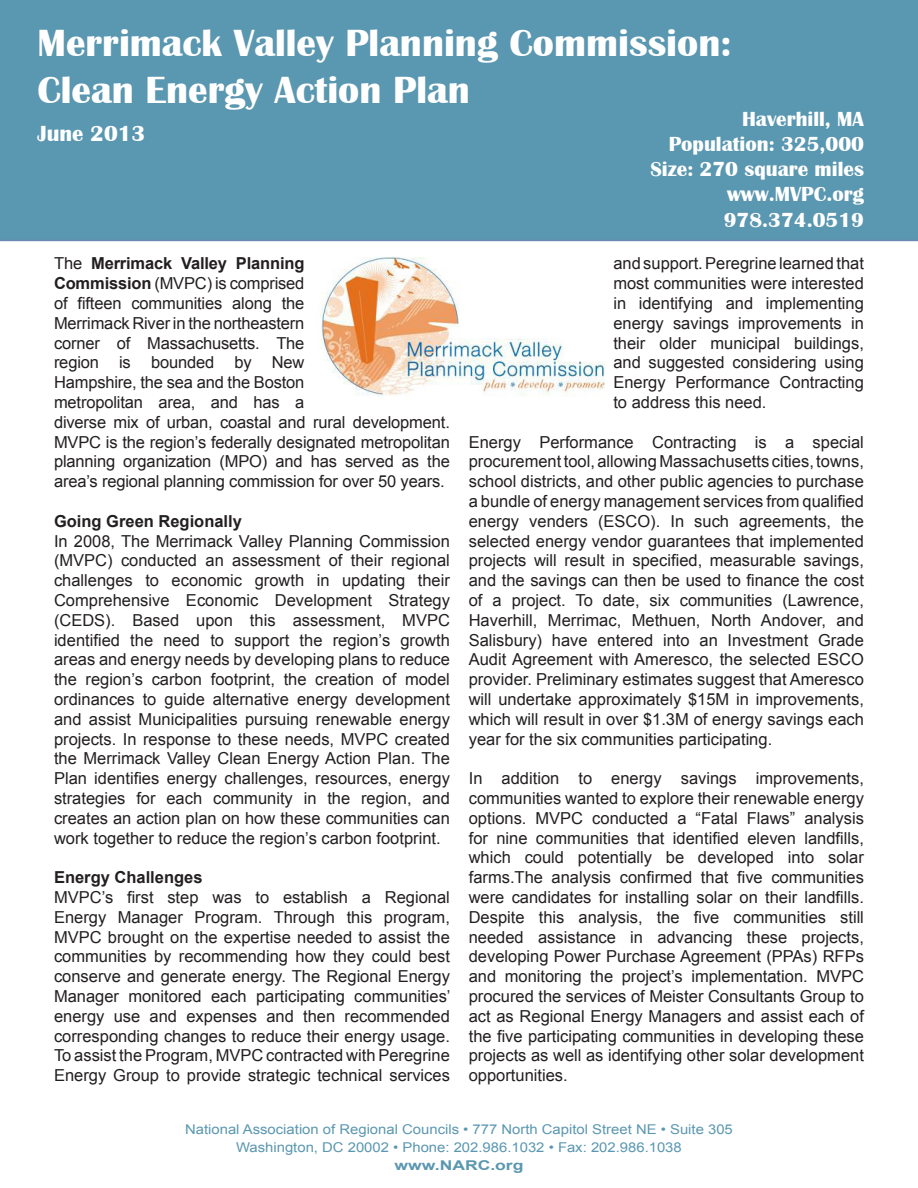
<style>
.page{position:relative;width:918px;height:1188px;background:#fff}
.page>*{position:absolute;margin:0;border:0;box-sizing:border-box;transform-origin:0 0}
.t1{font:700 39px "Britannic";color:#fff}
.t2{font:700 22.5px "Britannic";color:#fff}
.t3{font:700 21px "Britannic";color:#fff}
.t4{font:16.5px/19.8px "Arial";letter-spacing:-.01em;color:#231f20;text-align:justify}
.t5{font:700 16.5px "Arial";color:#231f20}
.t6{font:13.5px "Arial";color:#5a97b0;scale:1.1 1}
.t7{font:700 13.5px "Arial";color:#5a97b0;scale:1.3 1}
.s1{font-weight:700}
</style>
<div class="page">
<div style="left:0;top:0;width:918px;height:241px;background:#5a97b0"></div>
<img style="left:320px;top:257px;width:284px;height:139px">
<p class="t1" style="left:38px;top:21px;width:696px">Merrimack Valley Planning Commission:</p>
<p class="t1" style="left:38px;top:68px;width:434px">Clean Energy Action Plan</p>
<p class="t2" style="left:38px;top:121px;width:109px">June 2013</p>
<p class="t3" style="left:742px;top:107px;width:123px">Haverhill, MA</p>
<p class="t3" style="left:669px;top:132px;width:197px">Population: 325,000</p>
<p class="t3" style="left:650px;top:157px;width:215px">Size: 270 square miles</p>
<p class="t3" style="left:727px;top:183px;width:138px">www.MVPC.org</p>
<p class="t3" style="left:724px;top:208px;width:142px">978.374.0519</p>
<p class="t4" style="left:54px;top:254px;width:397px;text-align:left">The <span class="s1">Merrimack Valley Planning<br>Commission</span> (MVPC) is comprised<br>of fifteen communities along the<br>Merrimack River in the northeastern<br>corner of Massachusetts. The<br>region is bounded by New<br>Hampshire, the sea and the Boston<br>metropolitan area, and has a<br>diverse mix of urban, coastal and rural development.<br>MVPC is the region’s federally designated metropolitan planning organization (MPO) and has served as the area’s regional planning commission for over 50 years.</p>
<p class="t5" style="left:54px;top:509px;width:189px">Going Green Regionally</p>
<p class="t4" style="left:54px;top:531px;width:398px">In 2008, The Merrimack Valley Planning Commission (MVPC) conducted an assessment of their regional challenges to economic growth in updating their Comprehensive Economic Development Strategy (CEDS). Based upon this assessment, MVPC identified the need to support the region’s growth areas and energy needs by developing plans to reduce the region’s carbon footprint, the creation of model ordinances to guide alternative energy development and assist Municipalities pursuing renewable energy projects. In response to these needs, MVPC created the Merrimack Valley Clean Energy Action Plan. The Plan identifies energy challenges, resources, energy strategies for each community in the region, and creates an action plan on how these communities can work together to reduce the region’s carbon footprint.</p>
<p class="t5" style="left:54px;top:866px;width:150px">Energy Challenges</p>
<p class="t4" style="left:54px;top:887px;width:398px">MVPC’s first step was to establish a Regional Energy Manager Program. Through this program, MVPC brought on the expertise needed to assist the communities by recommending how they could best conserve and generate energy. The Regional Energy Manager monitored each participating communities’ energy use and expenses and then recommended corresponding changes to reduce their energy usage.<br>To assist the Program, MVPC contracted with Peregrine Energy Group to provide strategic technical services</p>
<p class="t6" style="left:185px;top:1120px;width:499px">National Association of Regional Councils • 777 North Capitol Street NE • Suite 305</p>
<p class="t6" style="left:236px;top:1138px;width:407px">Washington, DC 20002 • Phone: 202.986.1032 • Fax: 202.986.1038</p>
<p class="t7" style="left:394px;top:1156px;width:101px">www.NARC.org</p>
<p class="t4" style="left:613px;top:254px;width:252px">and support. Peregrine learned that most communities were interested in identifying and implementing energy savings improvements in their older municipal buildings, and suggested considering using Energy Performance Contracting to address this need.</p>
<p class="t4" style="left:469px;top:432px;width:397px">Energy Performance Contracting is a special procurement tool, allowing Massachusetts cities, towns, school districts, and other public agencies to purchase a bundle of energy management services from qualified energy venders (ESCO). In such agreements, the selected energy vendor guarantees that implemented projects will result in specified, measurable savings, and the savings can then be used to finance the cost of a project. To date, six communities (Lawrence, Haverhill, Merrimac, Methuen, North Andover, and Salisbury) have entered into an Investment Grade Audit Agreement with Ameresco, the selected ESCO provider. Preliminary estimates suggest that Ameresco will undertake approximately $15M in improvements, which will result in over $1.3M of energy savings each year for the six communities participating.</p>
<p class="t4" style="left:469px;top:768px;width:397px">In addition to energy savings improvements, communities wanted to explore their renewable energy options. MVPC conducted a “Fatal Flaws” analysis for nine communities that identified eleven landfills, which could potentially be developed into solar farms.The analysis confirmed that five communities were candidates for installing solar on their landfills.<br>Despite this analysis, the five communities still needed assistance in advancing these projects, developing Power Purchase Agreement (PPAs) RFPs and monitoring the project’s implementation. MVPC procured the services of Meister Consultants Group to act as Regional Energy Managers and assist each of the five participating communities in developing these projects as well as identifying other solar development opportunities.</p>
</div>
